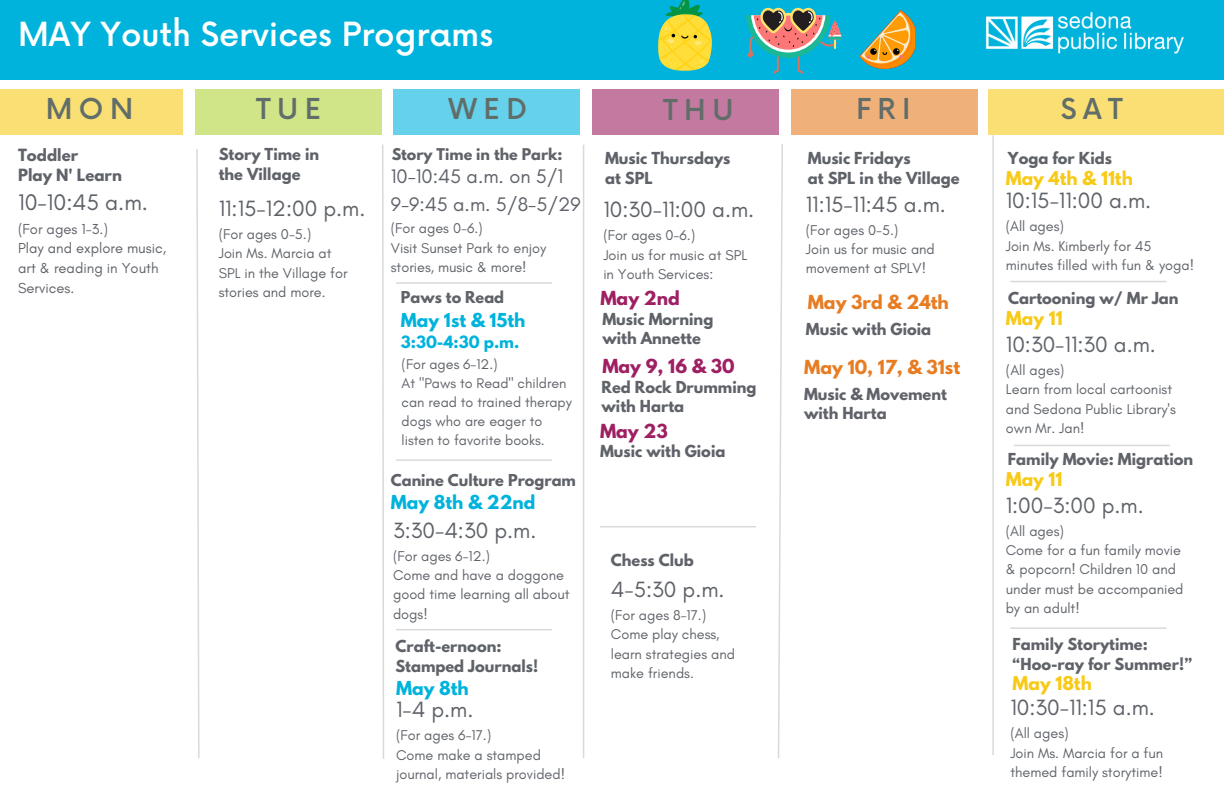
<style>
.page{position:relative;width:1224px;height:792px;background:#fff}
.page>*{position:absolute;margin:0;border:0;box-sizing:border-box;transform-origin:0 0}
.t1{font:500 32.8px "Now";color:#fff}
.t2{font:500 32.4px "Now";color:#fff}
.t3{font:500 28px "Now";letter-spacing:.235em;color:#616d69}
.t4{font:23px "Glacial Indifference";color:#5f6369}
.t5{font:22.6px "Glacial Indifference";color:#5f6369}
.t6{font:20px "Glacial Indifference";color:#5f6369}
.t7{font:700 17.2px "League Spartan";color:#e77c22}
.t8{font:700 17.2px "League Spartan";color:#9e2062}
.t9{font:700 17px "League Spartan";color:#00b3dc}
.t10{font:700 17px "League Spartan";color:#f8ca18}
.t11{font:700 15px "League Spartan";color:#5f6369}
.t12{font:700 15px "League Spartan";color:#00b3dc}
.t13{font:14.8px/19.6px "Glacial Indifference";color:#5f6369}
.t14{font:700 14.6px/19.6px "League Spartan";color:#5f6369}
.t15{font:14.4px/19.2px "Glacial Indifference";color:#5f6369}
.t16{font:700 14.4px "League Spartan";color:#5f6369}
</style>
<div class="page">
<svg style="left:196px;top:149px;width:4px;height:609px"></svg>
<svg style="left:382px;top:144px;width:2px;height:615px"></svg>
<hr style="left:583px;top:145px;width:1px;height:613px;background:#d9d9d9">
<svg style="left:778px;top:144px;width:5px;height:614px"></svg>
<hr style="left:992px;top:135px;width:2px;height:620px;background:#d9d9d9">
<hr style="left:600px;top:526px;width:156px;height:1px;background:#d9d9d9">
<hr style="left:396px;top:282px;width:156px;height:2px;background:#d9d9d9">
<div style="left:0;top:0;width:1224px;height:79px;background:#00b3dc"></div>
<img style="left:985px;top:12px;width:199px;height:42px">
<div style="left:393px;top:90px;width:187px;height:45px;background:#66d1ea"></div>
<div style="left:195px;top:90px;width:187px;height:45px;background:#d0e488"></div>
<div style="left:0;top:90px;width:183px;height:45px;background:#fadf74"></div>
<div style="left:989px;top:90px;width:235px;height:45px;background:#fadf74"></div>
<div style="left:791px;top:90px;width:187px;height:45px;background:#f0b07a"></div>
<div style="left:592px;top:90px;width:187px;height:45px;background:#c479a0"></div>
<hr style="left:396px;top:459px;width:156px;height:2px;background:#d9d9d9">
<hr style="left:1010px;top:281px;width:156px;height:1px;background:#d9d9d9">
<hr style="left:1014px;top:445px;width:156px;height:1px;background:#d9d9d9">
<img style="left:861px;top:10px;width:54px;height:59px">
<svg style="left:746px;top:7px;width:96px;height:67px"></svg>
<svg style="left:658px;top:0;width:54px;height:71px"></svg>
<hr style="left:396px;top:629px;width:156px;height:1px;background:#d9d9d9">
<hr style="left:1010px;top:627px;width:156px;height:2px;background:#d9d9d9">
<h1 class="t2" style="left:18px;top:17px;width:477px">MAY Youth Services Programs</h1>
<p class="t1" style="left:11px;top:21px;width:483px">MAY Youth Services Programs</p>
<h1 class="t3" style="left:46px;top:94px;width:89px">MON</h1>
<p class="t3" style="left:256px;top:94px;width:67px">TUE</p>
<p class="t3" style="left:448px;top:94px;width:80px">WED</p>
<h2 class="t3" style="left:663px;top:95px;width:72px">THU</h2>
<h4 class="t3" style="left:856px;top:94px;width:56px">FRI</h4>
<p class="t3" style="left:1061px;top:94px;width:64px">SAT</p>
<p class="t14" style="left:219px;top:147px;width:102px">Story Time in the Village</p>
<h2 class="t5" style="left:219px;top:195px;width:148px">11:15-12:00 p.m.</h2>
<h4 class="t15" style="left:219px;top:224px;width:94px">(For ages 0-5.)</h4>
<p class="t15" style="left:219px;top:244px;width:114px">Join Ms. Marcia at</p>
<p class="t15" style="left:219px;top:263px;width:130px">SPL in the Village for</p>
<p class="t15" style="left:219px;top:282px;width:108px">stories and more.</p>
<p class="t11" style="left:18px;top:147px;width:62px">Toddler</p>
<p class="t16" style="left:392px;top:147px;width:172px">Story Time in the Park:</p>
<p class="t11" style="left:18px;top:167px;width:105px">Play N' Learn</p>
<h4 class="t4" style="left:18px;top:188px;width:132px">10-10:45 a.m.</h4>
<p class="t13" style="left:18px;top:219px;width:91px">(For ages 1-3.)</p>
<p class="t13" style="left:18px;top:238px;width:150px">Play and explore music, art &amp; reading in Youth<br>Services.</p>
<p class="t14" style="left:1008px;top:150px;width:106px">Yoga for Kids</p>
<p class="t10" style="left:1006px;top:170px;width:129px">May 4th &amp; 11th</p>
<p class="t5" style="left:1006px;top:187px;width:147px">10:15-11:00 a.m.</p>
<h3 class="t15" style="left:1006px;top:217px;width:60px">(All ages)</h3>
<h4 class="t15" style="left:1006px;top:236px;width:190px">Join Ms. Kimberly for 45 minutes filled with fun &amp; yoga!</h4>
<h3 class="t14" style="left:1008px;top:290px;width:172px">Cartooning w/ Mr Jan</h3>
<h4 class="t10" style="left:1006px;top:309px;width:58px">May 11</h4>
<h2 class="t5" style="left:1006px;top:331px;width:152px">10:30-11:30 a.m.</h2>
<h4 class="t15" style="left:1006px;top:360px;width:60px">(All ages)</h4>
<h3 class="t15" style="left:1006px;top:380px;width:172px">Learn from local cartoonist and Sedona Public Library's own Mr. Jan!</h3>
<h4 class="t14" style="left:605px;top:150px;width:127px">Music Thursdays at SPL</h4>
<p class="t5" style="left:603px;top:196px;width:152px">10:30-11:00 a.m.</p>
<p class="t15" style="left:603px;top:226px;width:93px">(For ages 0-6.)</p>
<h4 class="t15" style="left:603px;top:245px;width:145px">Join us for music at SPL</h4>
<h3 class="t15" style="left:603px;top:264px;width:111px">in Youth Services:</h3>
<h4 class="t14" style="left:808px;top:150px;width:153px">Music Fridays<br>at SPL in the Village</h4>
<p class="t5" style="left:806px;top:190px;width:142px">11:15-11:45 a.m.</p>
<p class="t15" style="left:806px;top:220px;width:94px">(For ages 0-5.)</p>
<p class="t15" style="left:806px;top:239px;width:131px">Join us for music and movement at SPLV!</p>
<p class="t6" style="left:391px;top:164px;width:174px">10-10:45 a.m. on 5/1</p>
<p class="t6" style="left:391px;top:192px;width:191px">9-9:45 a.m. 5/8-5/29</p>
<h4 class="t15" style="left:391px;top:219px;width:93px">(For ages 0-6.)</h4>
<h3 class="t15" style="left:391px;top:238px;width:157px">Visit Sunset Park to enjoy</h3>
<p class="t15" style="left:391px;top:257px;width:137px">stories, music &amp; more!</p>
<p class="t8" style="left:600px;top:289px;width:81px">May 2nd</p>
<h3 class="t14" style="left:401px;top:290px;width:105px">Paws to Read</h3>
<h4 class="t9" style="left:401px;top:311px;width:126px">May 1st &amp; 15th</h4>
<h4 class="t12" style="left:401px;top:335px;width:120px">3:30-4:30 p.m.</h4>
<p class="t7" style="left:808px;top:293px;width:143px">May 3rd &amp; 24th</p>
<p class="t14" style="left:602px;top:311px;width:113px">Music Morning with Annette</p>
<h4 class="t14" style="left:806px;top:321px;width:127px">Music with Gioia</h4>
<p class="t15" style="left:402px;top:354px;width:98px">(For ages 6-12.)</p>
<p class="t15" style="left:402px;top:373px;width:172px">At "Paws to Read" children can read to trained therapy dogs who are eager to listen to favorite books.</p>
<h4 class="t8" style="left:602px;top:357px;width:134px">May 9, 16 &amp; 30</h4>
<p class="t7" style="left:804px;top:359px;width:157px">May 10, 17, &amp; 31st</p>
<p class="t14" style="left:602px;top:379px;width:156px">Red Rock Drumming with Harta</p>
<p class="t14" style="left:804px;top:386px;width:144px">Music &amp; Movement with Harta</p>
<h3 class="t8" style="left:600px;top:422px;width:69px">May 23</h3>
<p class="t14" style="left:600px;top:444px;width:127px">Music with Gioia</p>
<h4 class="t14" style="left:1008px;top:451px;width:187px">Family Movie: Migration</h4>
<h3 class="t10" style="left:1006px;top:470px;width:58px">May 11</h3>
<p class="t5" style="left:1006px;top:492px;width:140px">1:00-3:00 p.m.</p>
<p class="t15" style="left:1006px;top:521px;width:60px">(All ages)</p>
<p class="t15" style="left:1006px;top:541px;width:179px">Come for a fun family movie &amp; popcorn! Children 10 and under must be accompanied by an adult!</p>
<h3 class="t14" style="left:391px;top:472px;width:187px">Canine Culture Program</h3>
<h4 class="t5" style="left:393px;top:517px;width:145px">3:30-4:30 p.m.</h4>
<h3 class="t15" style="left:393px;top:546px;width:98px">(For ages 6-12.)</h3>
<h4 class="t15" style="left:393px;top:566px;width:178px">Come and have a doggone good time learning all about dogs!</h4>
<h4 class="t9" style="left:391px;top:493px;width:146px">May 8th &amp; 22nd</h4>
<p class="t14" style="left:611px;top:552px;width:85px">Chess Club</p>
<p class="t5" style="left:611px;top:576px;width:115px">4-5:30 p.m.</p>
<h2 class="t15" style="left:611px;top:605px;width:97px">(For ages 8-17.)</h2>
<h2 class="t15" style="left:611px;top:625px;width:126px">Come play chess, learn strategies and make friends.</h2>
<p class="t14" style="left:1013px;top:636px;width:181px">Family Storytime: “Hoo-ray for Summer!”</p>
<p class="t10" style="left:1013px;top:674px;width:81px">May 18th</p>
<p class="t5" style="left:1010px;top:694px;width:146px">10:30-11:15 a.m.</p>
<h2 class="t15" style="left:1010px;top:724px;width:60px">(All ages)</h2>
<h4 class="t15" style="left:1010px;top:743px;width:154px">Join Ms. Marcia for a fun themed family storytime!</h4>
<p class="t14" style="left:395px;top:638px;width:144px">Craft-ernoon:<br>Stamped Journals!</p>
<p class="t5" style="left:396px;top:696px;width:79px">1-4 p.m.</p>
<h4 class="t15" style="left:396px;top:726px;width:97px">(For ages 6-17.)</h4>
<h3 class="t15" style="left:396px;top:745px;width:171px">Come make a stamped journal, materials provided!</h3>
<p class="t9" style="left:396px;top:680px;width:74px">May 8th</p>
</div>
